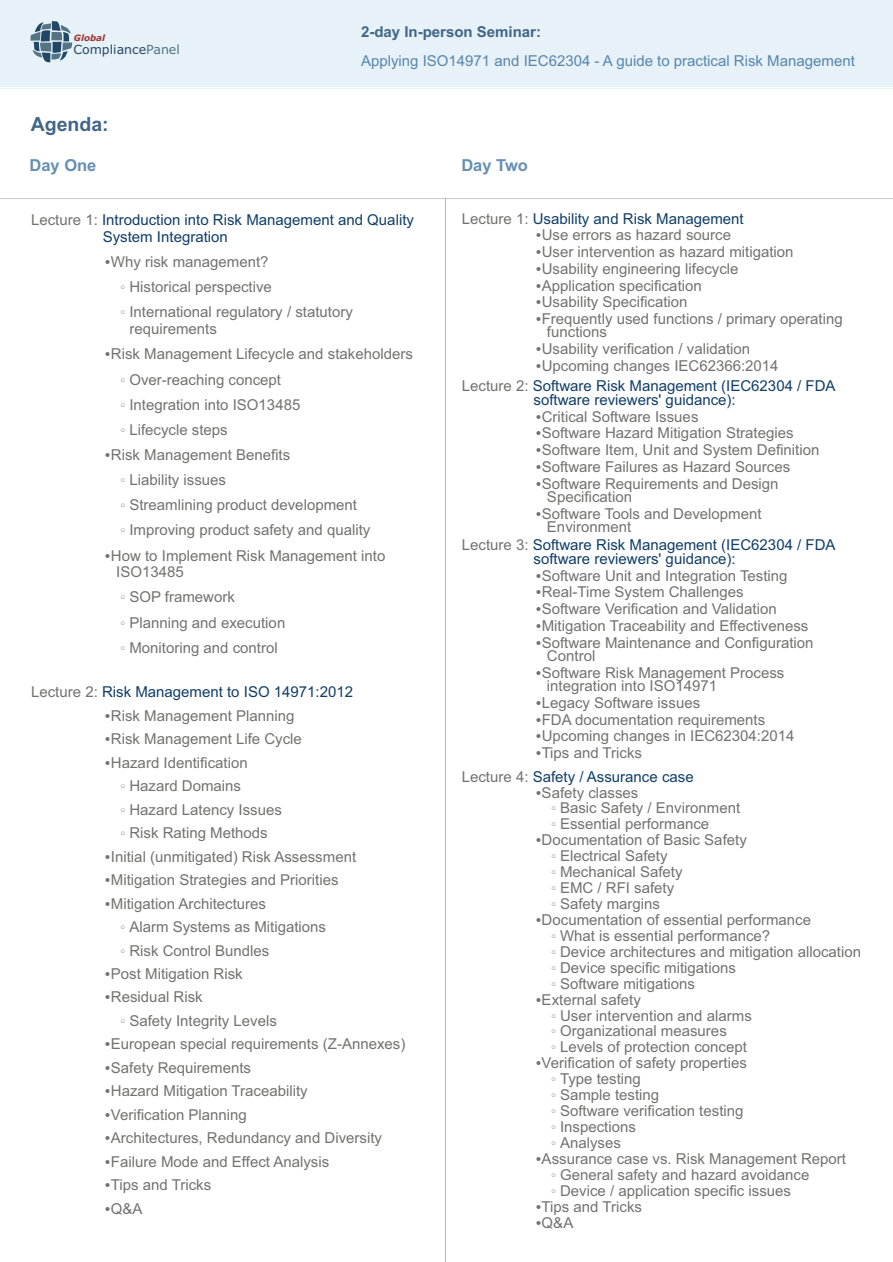
<style>
.page{position:relative;width:893px;height:1262px;background:#fff}
.page>*{position:absolute;margin:0;border:0;box-sizing:border-box;transform-origin:0 0}
.t1{font:700 19.5px "Arial";color:#416687}
.t2{font:700 16.5px "Arial";color:#658fb4}
.t3{font:15px/13.4px "Arial";color:#727271}
.t4{font:15px/13.4px "Arial";color:#103e68}
.t5{font:15px "Arial";color:#5986ac}
.t6{font:700 15px "Arial";color:#416687}
.t7{font:12.6px "Verdana";color:#2c4865}
.t8{font:italic 700 8.85px "Verdana";color:#9c3534}
.s1{color:#527483}
.s2{color:#727271}
.s3{color:#103e68}
</style>
<div class="page">
<div style="left:0;top:0;width:893px;height:89px;background:#e6f1f8"></div>
<hr style="left:0;top:88px;width:893px;height:1px;background:#fefefe">
<hr style="left:0;top:198px;width:893px;height:1px;background:#c5c6c6">
<hr style="left:445px;top:199px;width:1px;height:1063px;background:#b2b3b3">
<svg style="left:30px;top:21px;width:42px;height:42px"></svg>
<p class="t8" style="left:74px;top:34px;width:33px">Global</p>
<p class="t7" style="left:73px;top:44px;width:108px">Compliance<span class="s1">Panel</span></p>
<p class="t6" style="left:361px;top:27px;width:182px">2-day In-person Seminar:</p>
<p class="t5" style="left:361px;top:55px;width:495px">Applying ISO14971 and IEC62304 - A guide to practical Risk Management</p>
<h1 class="t1" style="left:31px;top:117px;width:79px">Agenda:</h1>
<p class="t2" style="left:29px;top:159px;width:68px">Day One</p>
<p class="t2" style="left:461px;top:159px;width:68px">Day Two</p>
<p class="t4" style="left:103px;top:213px;width:313px;line-height:16.8px;text-indent:-72px"><span class="s2">Lecture 1:</span> Introduction into Risk Management and Quality<br>System Integration</p>
<p class="t3" style="left:105px;top:257px;width:165px">•Why risk management?</p>
<p class="t3" style="left:121px;top:282px;width:153px">○ Historical perspective</p>
<p class="t3" style="left:129px;top:305px;width:225px;line-height:16.8px;text-indent:-8px">○ International regulatory / statutory requirements</p>
<p class="t3" style="left:105px;top:349px;width:310px">•Risk Management Lifecycle and stakeholders</p>
<p class="t3" style="left:121px;top:374px;width:162px">○ Over-reaching concept</p>
<p class="t3" style="left:121px;top:399px;width:181px">○ Integration into ISO13485</p>
<p class="t3" style="left:121px;top:424px;width:108px">○ Lifecycle steps</p>
<p class="t3" style="left:105px;top:449px;width:187px">•Risk Management Benefits</p>
<p class="t3" style="left:121px;top:474px;width:107px">○ Liability issues</p>
<p class="t3" style="left:121px;top:500px;width:238px">○ Streamlining product development</p>
<p class="t3" style="left:121px;top:525px;width:251px">○ Improving product safety and quality</p>
<p class="t3" style="left:116px;top:548px;width:270px;line-height:16.8px;text-indent:-12px">•How to Implement Risk Management into<br>ISO13485</p>
<p class="t3" style="left:121px;top:592px;width:116px">○ SOP framework</p>
<p class="t3" style="left:121px;top:617px;width:166px">○ Planning and execution</p>
<p class="t3" style="left:121px;top:642px;width:158px">○ Monitoring and control</p>
<p class="t4" style="left:31px;top:687px;width:323px"><span class="s2">Lecture 2:</span> Risk Management to ISO 14971:2012</p>
<p class="t3" style="left:105px;top:710px;width:191px">•Risk Management Planning</p>
<p class="t3" style="left:105px;top:733px;width:199px">•Risk Management Life Cycle</p>
<p class="t3" style="left:105px;top:757px;width:145px">•Hazard Identification</p>
<p class="t3" style="left:121px;top:780px;width:122px">○ Hazard Domains</p>
<p class="t3" style="left:121px;top:804px;width:163px">○ Hazard Latency Issues</p>
<p class="t3" style="left:121px;top:827px;width:148px">○ Risk Rating Methods</p>
<p class="t3" style="left:105px;top:851px;width:253px">•Initial (unmitigated) Risk Assessment</p>
<p class="t3" style="left:105px;top:874px;width:235px">•Mitigation Strategies and Priorities</p>
<p class="t3" style="left:105px;top:898px;width:163px">•Mitigation Architectures</p>
<p class="t3" style="left:121px;top:921px;width:207px">○ Alarm Systems as Mitigations</p>
<p class="t3" style="left:121px;top:945px;width:150px">○ Risk Control Bundles</p>
<p class="t3" style="left:105px;top:968px;width:140px">•Post Mitigation Risk</p>
<p class="t3" style="left:105px;top:992px;width:99px">•Residual Risk</p>
<p class="t3" style="left:121px;top:1015px;width:158px">○ Safety Integrity Levels</p>
<p class="t3" style="left:105px;top:1038px;width:302px">•European special requirements (Z-Annexes)</p>
<p class="t3" style="left:105px;top:1062px;width:148px">•Safety Requirements</p>
<p class="t3" style="left:105px;top:1085px;width:205px">•Hazard Mitigation Traceability</p>
<p class="t3" style="left:105px;top:1109px;width:144px">•Verification Planning</p>
<p class="t3" style="left:105px;top:1132px;width:279px">•Architectures, Redundancy and Diversity</p>
<p class="t3" style="left:105px;top:1156px;width:226px">•Failure Mode and Effect Analysis</p>
<p class="t3" style="left:105px;top:1179px;width:108px">•Tips and Tricks</p>
<p class="t3" style="left:105px;top:1203px;width:39px">•Q&amp;A</p>
<p class="t4" style="left:462px;top:213px;width:283px"><span class="s2">Lecture 1:</span> Usability and Risk Management</p>
<p class="t3" style="left:535px;top:230px;width:197px">•Use errors as hazard source</p>
<p class="t3" style="left:535px;top:246px;width:260px">•User intervention as hazard mitigation</p>
<p class="t3" style="left:535px;top:263px;width:205px">•Usability engineering lifecycle</p>
<p class="t3" style="left:535px;top:280px;width:168px">•Application specification</p>
<p class="t3" style="left:535px;top:297px;width:154px">•Usability Specification</p>
<p class="t3" style="left:547px;top:313px;width:297px;text-indent:-12px">•Frequently used functions / primary operating functions</p>
<p class="t3" style="left:535px;top:344px;width:216px">•Usability verification / validation</p>
<p class="t3" style="left:462px;top:357px;width:375px;line-height:20.2px;text-indent:73px">•Upcoming changes IEC62366:2014<br>Lecture 2: <span class="s3">Software Risk Management (IEC62304 / FDA</span></p>
<p class="t4" style="left:533px;top:394px;width:204px">software reviewers' guidance):</p>
<p class="t3" style="left:535px;top:411px;width:165px">•Critical Software Issues</p>
<p class="t3" style="left:535px;top:428px;width:260px">•Software Hazard Mitigation Strategies</p>
<p class="t3" style="left:535px;top:444px;width:285px">•Software Item, Unit and System Definition</p>
<p class="t3" style="left:535px;top:461px;width:256px">•Software Failures as Hazard Sources</p>
<p class="t3" style="left:547px;top:478px;width:233px;text-indent:-12px">•Software Requirements and Design<br>Specification</p>
<p class="t3" style="left:547px;top:508px;width:216px;text-indent:-12px">•Software Tools and Development<br>Environment</p>
<p class="t4" style="left:533px;top:540px;width:303px;text-indent:-72px"><span class="s2">Lecture 3:</span> Software Risk Management (IEC62304 / FDA software reviewers' guidance):</p>
<p class="t3" style="left:535px;top:570px;width:254px">•Software Unit and Integration Testing</p>
<p class="t3" style="left:535px;top:587px;width:210px">•Real-Time System Challenges</p>
<p class="t3" style="left:535px;top:603px;width:243px">•Software Verification and Validation</p>
<p class="t3" style="left:535px;top:620px;width:274px">•Mitigation Traceability and Effectiveness</p>
<p class="t3" style="left:547px;top:637px;width:268px;text-indent:-12px">•Software Maintenance and Configuration<br>Control</p>
<p class="t3" style="left:547px;top:667px;width:239px;text-indent:-12px">•Software Risk Management Process integration into ISO14971</p>
<p class="t3" style="left:535px;top:697px;width:166px">•Legacy Software issues</p>
<p class="t3" style="left:535px;top:714px;width:231px">•FDA documentation requirements</p>
<p class="t3" style="left:535px;top:731px;width:260px">•Upcoming changes in IEC62304:2014</p>
<p class="t3" style="left:535px;top:747px;width:108px">•Tips and Tricks</p>
<p class="t4" style="left:462px;top:771px;width:233px"><span class="s2">Lecture 4:</span> Safety / Assurance case</p>
<p class="t3" style="left:535px;top:787px;width:105px">•Safety classes</p>
<p class="t3" style="left:551px;top:803px;width:190px">○ Basic Safety / Environment</p>
<p class="t3" style="left:551px;top:819px;width:159px">○ Essential performance</p>
<p class="t3" style="left:535px;top:834px;width:213px">•Documentation of Basic Safety</p>
<p class="t3" style="left:551px;top:850px;width:118px">○ Electrical Safety</p>
<p class="t3" style="left:551px;top:866px;width:133px">○ Mechanical Safety</p>
<p class="t3" style="left:551px;top:882px;width:124px">○ EMC / RFI safety</p>
<p class="t3" style="left:551px;top:898px;width:110px">○ Safety margins</p>
<p class="t3" style="left:535px;top:914px;width:277px">•Documentation of essential performance</p>
<p class="t3" style="left:551px;top:930px;width:220px">○ What is essential performance?</p>
<p class="t3" style="left:551px;top:946px;width:311px">○ Device architectures and mitigation allocation</p>
<p class="t3" style="left:551px;top:962px;width:186px">○ Device specific mitigations</p>
<p class="t3" style="left:551px;top:978px;width:145px">○ Software mitigations</p>
<p class="t3" style="left:535px;top:994px;width:107px">•External safety</p>
<p class="t3" style="left:551px;top:1010px;width:202px">○ User intervention and alarms</p>
<p class="t3" style="left:551px;top:1025px;width:177px">○ Organizational measures</p>
<p class="t3" style="left:551px;top:1041px;width:197px">○ Levels of protection concept</p>
<p class="t3" style="left:535px;top:1057px;width:213px">•Verification of safety properties</p>
<p class="t3" style="left:551px;top:1073px;width:91px">○ Type testing</p>
<p class="t3" style="left:551px;top:1089px;width:109px">○ Sample testing</p>
<p class="t3" style="left:551px;top:1105px;width:193px">○ Software verification testing</p>
<p class="t3" style="left:551px;top:1121px;width:86px">○ Inspections</p>
<p class="t3" style="left:551px;top:1137px;width:71px">○ Analyses</p>
<p class="t3" style="left:535px;top:1153px;width:312px">•Assurance case vs. Risk Management Report</p>
<p class="t3" style="left:551px;top:1169px;width:259px">○ General safety and hazard avoidance</p>
<p class="t3" style="left:551px;top:1185px;width:241px">○ Device / application specific issues</p>
<p class="t3" style="left:535px;top:1201px;width:108px">•Tips and Tricks</p>
<p class="t3" style="left:535px;top:1217px;width:39px">•Q&amp;A</p>
</div>
